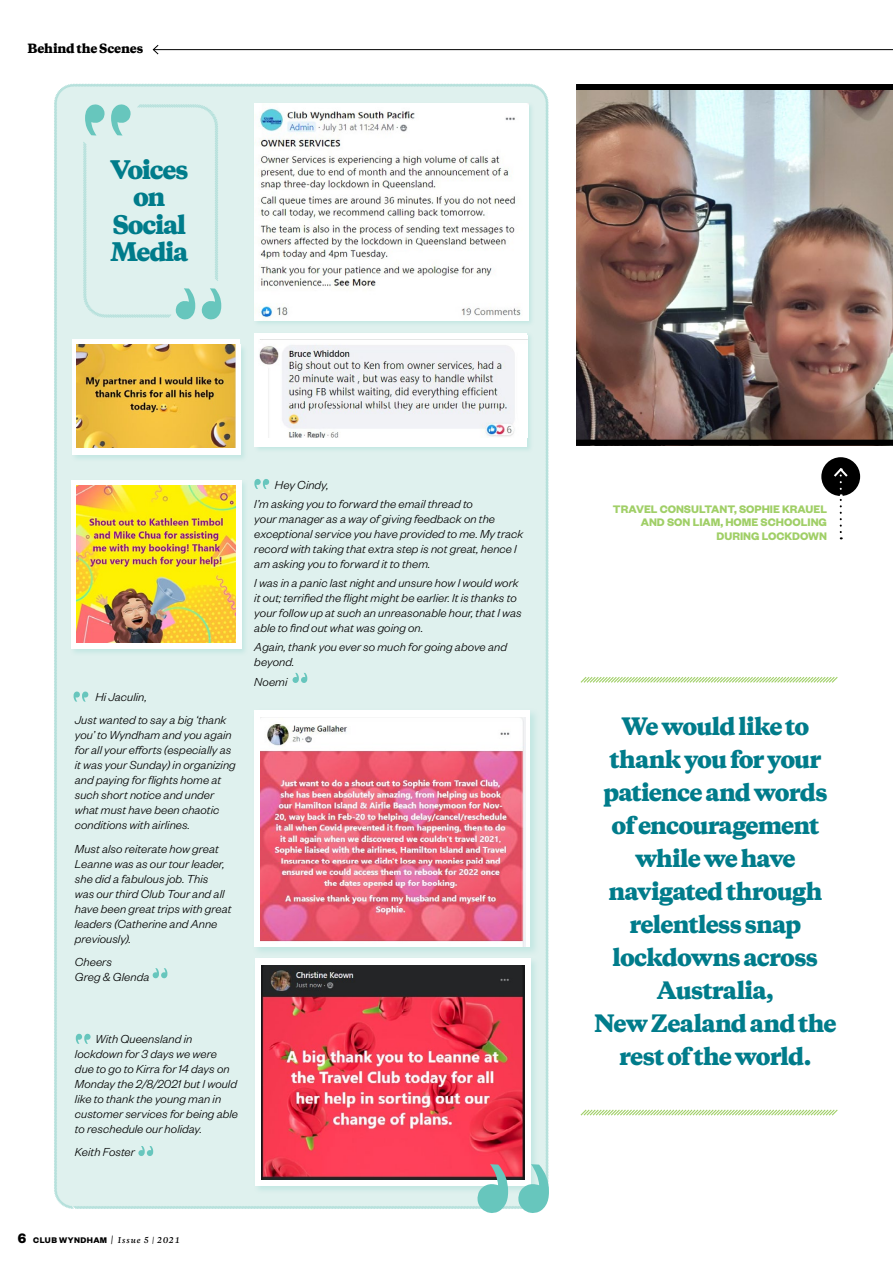
<style>
.page{position:relative;width:893px;height:1263px;background:#fff}
.page>*{position:absolute;margin:0;border:0;box-sizing:border-box;transform-origin:0 0}
.t1{font:800 24px/27.5px "Copernicus";letter-spacing:-.055em;color:#007c8b;text-align:center}
.t2{font:800 22.5px/33px "Copernicus";letter-spacing:-.035em;color:#007c8b;text-align:center}
.t3{font:italic 300 12.75px/15px "Founders Grotesk";letter-spacing:.01em;color:#000}
.t4{font:700 12px/13.5px "Founders Grotesk";color:#a0cf67;text-align:right}
.t5{font:800 12px "Copernicus";letter-spacing:-.01em;color:#000}
.t6{font:700 9px "Founders Grotesk";letter-spacing:.05em;color:#000}
.s1{font-size:15px}
.s2{font-family:"Copernicus";font-weight:600;font-style:italic}
.s3{font-family:"Copernicus";font-weight:600;font-style:italic;font-size:7.5px}
</style>
<div class="page">
<div style="left:54px;top:83px;width:495px;height:1126px;background:#dff1ee"></div>
<hr style="left:153px;top:49px;width:740px;height:1px;background:#000">
<svg style="left:153px;top:45px;width:6px;height:10px"></svg>
<div style="left:252px;top:708px;width:288px;height:248px;background:#67c6bd;opacity:.23"></div>
<div style="left:254px;top:710px;width:276px;height:236px;background:#fff"></div>
<img style="left:261px;top:717px;width:265px;height:229px">
<div style="left:69px;top:478px;width:179px;height:178px;background:#67c6bd;opacity:.23"></div>
<div style="left:71px;top:480px;width:170px;height:168px;background:#fff"></div>
<img style="left:77px;top:486px;width:159px;height:157px">
<div style="left:72px;top:339px;width:168px;height:115px;background:#fff"></div>
<div style="left:70px;top:343px;width:178px;height:120px;background:#67c6bd;opacity:.23"></div>
<div style="left:72px;top:345px;width:168px;height:110px;background:#fff"></div>
<img style="left:77px;top:345px;width:159px;height:103px">
<svg style="left:292px;top:673px;width:15px;height:10px"></svg>
<div style="left:253px;top:102px;width:282px;height:225px;background:#67c6bd;opacity:.23"></div>
<img style="left:254px;top:104px;width:274px;height:216px">
<div style="left:254px;top:956px;width:285px;height:238px;background:#67c6bd;opacity:.23"></div>
<div style="left:255px;top:958px;width:275px;height:228px;background:#fff"></div>
<img style="left:262px;top:965px;width:263px;height:214px">
<div style="left:254px;top:332px;width:280px;height:122px;background:#67c6bd;opacity:.23"></div>
<div style="left:255px;top:333px;width:272px;height:114px;background:#fff"></div>
<img style="left:259px;top:339px;width:268px;height:98px">
<svg style="left:74px;top:691px;width:14px;height:11px"></svg>
<svg style="left:153px;top:968px;width:14px;height:10px"></svg>
<svg style="left:76px;top:1034px;width:15px;height:10px"></svg>
<svg style="left:138px;top:1146px;width:15px;height:10px"></svg>
<svg style="left:477px;top:1164px;width:72px;height:49px;background:#a0bbb9"></svg>
<div style="left:169px;top:271px;width:57px;height:56px;background:#dff1ee;border-radius:50%"></div>
<svg style="left:82px;top:104px;width:139px;height:216px;background:#d7eeea"></svg>
<svg style="left:254px;top:479px;width:15px;height:10px"></svg>
<svg style="left:580px;top:677px;width:258px;height:6px"></svg>
<svg style="left:580px;top:1109px;width:258px;height:7px"></svg>
<img style="left:576px;top:90px;width:317px;height:350px">
<div style="left:576px;top:84px;width:317px;height:6px;background:#000"></div>
<div style="left:576px;top:440px;width:317px;height:6px;background:#000"></div>
<div style="left:821px;top:457px;width:39px;height:39px;background:#000;border-radius:50%"></div>
<svg style="left:832px;top:468px;width:18px;height:71px"></svg>
<p class="t5" style="left:28px;top:40px;width:117px">Behind the Scenes</p>
<h1 class="t1" style="left:110px;top:156px;width:80px">Voices on<br>Social<br>Media</h1>
<p class="t3" style="left:75px;top:684px;width:153px;line-height:23.5px;text-indent:21px">Hi Jaculin,<br>Just wanted to say a big ‘thank</p>
<p class="t3" style="left:75px;top:727px;width:162px">you’ to Wyndham and you again for all your efforts (especially as it was your Sunday) in organizing and paying for flights home at such short notice and under what must have been chaotic conditions with airlines.</p>
<p class="t3" style="left:75px;top:841px;width:158px">Must also reiterate how great<br>Leanne was as our tour leader, she did a fabulous job. This<br>was our third Club Tour and all have been great trips with great leaders (Catherine and Anne previously).</p>
<p class="t3" style="left:75px;top:954px;width:76px">Cheers<br>Greg &amp; Glenda</p>
<p class="t3" style="left:254px;top:474px;width:220px;line-height:19.2px;text-indent:21px">Hey Cindy,<br>I’m asking you to forward the email thread to</p>
<p class="t3" style="left:254px;top:511px;width:270px">your manager as a way of giving feedback on the exceptional service you have provided to me. My track record with taking that extra step is not great, hence I am asking you to forward it to them.</p>
<p class="t3" style="left:254px;top:575px;width:269px">I was in a panic last night and unsure how I would work it out; terrified the flight might be earlier. It is thanks to your follow up at such an unreasonable hour, that I was able to find out what was going on.</p>
<p class="t3" style="left:254px;top:639px;width:254px">Again, thank you ever so much for going above and beyond.</p>
<p class="t3" style="left:254px;top:673px;width:35px">Noemi</p>
<p class="t3" style="left:75px;top:1031px;width:165px;text-indent:21px">With Queensland in lockdown for 3 days we were due to go to Kirra for 14 days on<br>Monday the 2/8/2021 but I would like to thank the young man in customer services for being able to reschedule our holiday.</p>
<p class="t3" style="left:75px;top:1144px;width:61px">Keith Foster</p>
<p class="t6" style="left:18px;top:1234px;width:164px"><span class="s1">6</span> CLUB WYNDHAM <span class="s2">|</span> <span class="s3">Issue 5 | 2021</span></p>
<p class="t4" style="left:613px;top:501px;width:216px">TRAVEL CONSULTANT, SOPHIE KRAUEL<br>AND SON LIAM, HOME SCHOOLING<br>DURING LOCKDOWN</p>
<h2 class="t2" style="left:594px;top:710px;width:244px">We would like to thank you for your patience and words of encouragement while we have navigated through relentless snap lockdowns across<br>Australia,<br>New Zealand and the rest of the world.</h2>
</div>
